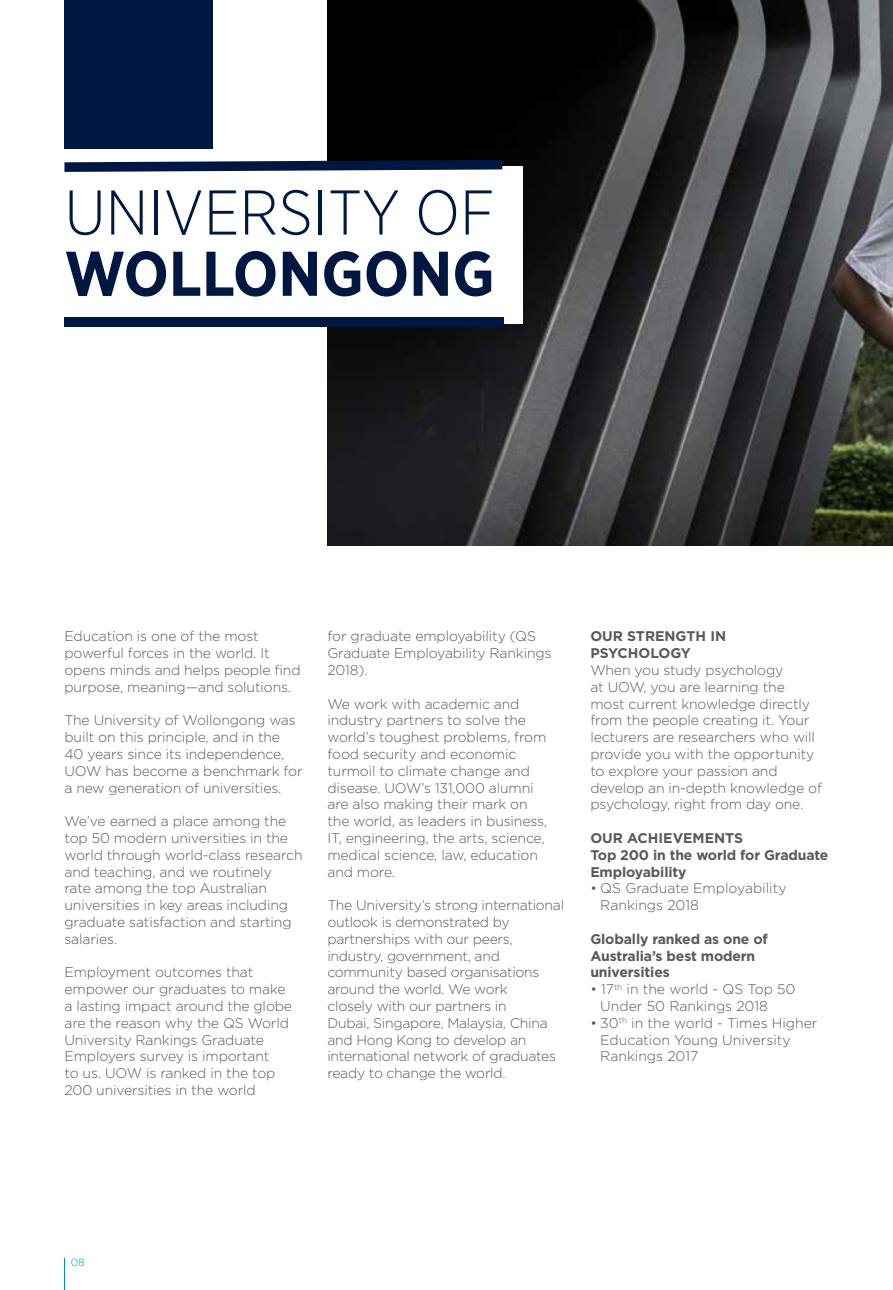
<style>
.page{position:relative;width:893px;height:1290px;background:#fff}
.page>*{position:absolute;margin:0;border:0;box-sizing:border-box;transform-origin:0 0}
.t1{font:300 63px "Gotham Narrow";color:#001742}
.t2{font:700 63px "Gotham Narrow";color:#001742}
.t3{font:300 14px/16.8px "Gotham";letter-spacing:-.01em;color:#58595b}
.t4{font:700 14px/16.8px "Gotham";letter-spacing:-.01em;color:#58595b}
.t5{font:300 10.5px "Gotham";color:#009597}
</style>
<div class="page">
<hr style="left:64px;top:1258px;width:1px;height:32px;background:#009597">
<img style="left:327px;top:0;width:566px;height:546px">
<div style="left:45px;top:166px;width:477px;height:158px;background:#fff"></div>
<div style="left:64px;top:317px;width:440px;height:10px;background:#001742"></div>
<svg style="left:64px;top:160px;width:438px;height:12px;background:#304264"></svg>
<div style="left:64px;top:0;width:149px;height:149px;background:#001742"></div>
<h1 class="t1" style="left:64px;top:174px;width:432px">UNIVERSITY OF</h1>
<h1 class="t2" style="left:64px;top:233px;width:432px">WOLLONGONG</h1>
<p class="t3" style="left:64px;top:627px;width:238px">Education is one of the most powerful forces in the world. It opens minds and helps people find purpose, meaning—and solutions.</p>
<p class="t3" style="left:64px;top:711px;width:240px">The University of Wollongong was built on this principle, and in the<br>40 years since its independence,<br>UOW has become a benchmark for a new generation of universities.</p>
<p class="t3" style="left:64px;top:812px;width:240px">We’ve earned a place among the top 50 modern universities in the world through world-class research and teaching, and we routinely<br>rate among the top Australian universities in key areas including graduate satisfaction and starting salaries.</p>
<p class="t3" style="left:64px;top:963px;width:229px">Employment outcomes that empower our graduates to make a lasting impact around the globe are the reason why the QS World<br>University Rankings Graduate<br>Employers survey is important<br>to us. UOW is ranked in the top<br>200 universities in the world</p>
<p class="t3" style="left:327px;top:627px;width:226px">for graduate employability (QS<br>Graduate Employability Rankings<br>2018).</p>
<p class="t3" style="left:327px;top:695px;width:221px">We work with academic and industry partners to solve the world’s toughest problems, from food security and economic turmoil to climate change and disease. UOW’s 131,000 alumni are also making their mark on the world, as leaders in business,<br>IT, engineering, the arts, science, medical science, law, education and more.</p>
<p class="t3" style="left:327px;top:896px;width:238px">The University’s strong international outlook is demonstrated by partnerships with our peers, industry, government, and community based organisations around the world. We work<br>closely with our partners in<br>Dubai, Singapore, Malaysia, China and Hong Kong to develop an international network of graduates ready to change the world.</p>
<p class="t4" style="left:590px;top:628px;width:137px">OUR STRENGTH IN<br>PSYCHOLOGY</p>
<p class="t3" style="left:590px;top:661px;width:233px">When you study psychology<br>at UOW, you are learning the most current knowledge directly from the people creating it. Your lecturers are researchers who will provide you with the opportunity to explore your passion and develop an in-depth knowledge of psychology, right from day one.</p>
<p class="t4" style="left:590px;top:829px;width:240px">OUR ACHIEVEMENTS<br>Top 200 in the world for Graduate<br>Employability</p>
<p class="t3" style="left:600px;top:879px;width:188px;text-indent:-10px">• QS Graduate Employability<br>Rankings 2018</p>
<p class="t4" style="left:590px;top:930px;width:179px">Globally ranked as one of<br>Australia’s best modern universities</p>
<p class="t3" style="left:600px;top:980px;width:197px;text-indent:-10px">• 17<sup>th</sup> in the world - QS Top 50<br>Under 50 Rankings 2018</p>
<p class="t3" style="left:600px;top:1014px;width:219px;text-indent:-10px">• 30<sup>th</sup> in the world - Times Higher<br>Education Young University<br>Rankings 2017</p>
<p class="t5" style="left:71px;top:1256px;width:16px">08</p>
</div>
